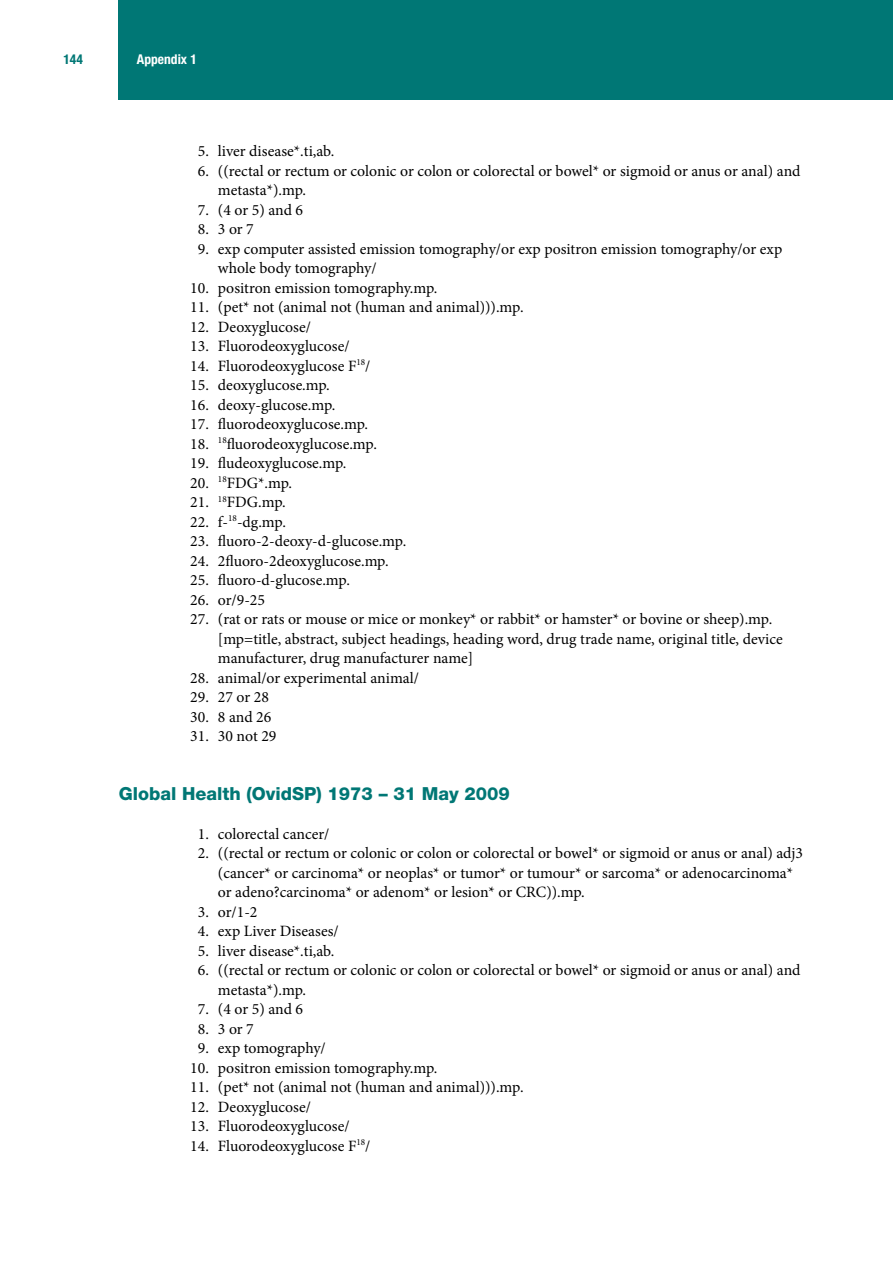
<style>
.page{position:relative;width:893px;height:1263px;background:#fff}
.page>*{position:absolute;margin:0;border:0;box-sizing:border-box;transform-origin:0 0}
.t1{font:800 18px "Helvetica Neue LT Pro";color:#007775}
.t2{font:15.75px/19.5px "Minion Pro";color:#000}
.t3{font:700 condensed 13.5px "Helvetica Neue LT Pro";color:#fff}
.t4{font:700 condensed 13.5px "Helvetica Neue LT Pro";color:#007775}
</style>
<div class="page">
<div style="left:119px;top:0;width:774px;height:99px;background:#007775"></div>
<p class="t4" style="left:63px;top:51px;width:21px">144</p>
<p class="t3" style="left:137px;top:51px;width:61px">Appendix 1</p>
<p class="t2" style="left:198px;top:141px;width:138px">5. liver disease*.ti,ab.</p>
<p class="t2" style="left:218px;top:161px;width:584px;text-indent:-20px">6. ((rectal or rectum or colonic or colon or colorectal or bowel* or sigmoid or anus or anal) and metasta*).mp.</p>
<p class="t2" style="left:198px;top:200px;width:107px">7. (4 or 5) and 6</p>
<p class="t2" style="left:198px;top:219px;width:58px">8. 3 or 7</p>
<p class="t2" style="left:218px;top:239px;width:566px;text-indent:-20px">9. exp computer assisted emission tomography/or exp positron emission tomography/or exp whole body tomography/</p>
<p class="t2" style="left:190px;top:278px;width:249px">10. positron emission tomography.mp.</p>
<p class="t2" style="left:190px;top:297px;width:335px">11. (pet* not (animal not (human and animal))).mp.</p>
<p class="t2" style="left:190px;top:317px;width:122px">12. Deoxyglucose/</p>
<p class="t2" style="left:190px;top:336px;width:161px">13. Fluorodeoxyglucose/</p>
<p class="t2" style="left:190px;top:356px;width:182px">14. Fluorodeoxyglucose F<sup>18</sup>/</p>
<p class="t2" style="left:190px;top:375px;width:141px">15. deoxyglucose.mp.</p>
<p class="t2" style="left:190px;top:395px;width:147px">16. deoxy-glucose.mp.</p>
<p class="t2" style="left:190px;top:414px;width:179px">17. fluorodeoxyglucose.mp.</p>
<p class="t2" style="left:190px;top:434px;width:188px">18. <sup>18</sup>fluorodeoxyglucose.mp.</p>
<p class="t2" style="left:190px;top:453px;width:158px">19. fludeoxyglucose.mp.</p>
<p class="t2" style="left:190px;top:473px;width:103px">20. <sup>18</sup>FDG*.mp.</p>
<p class="t2" style="left:190px;top:492px;width:97px">21. <sup>18</sup>FDG.mp.</p>
<p class="t2" style="left:190px;top:512px;width:97px">22. f-<sup>18</sup>-dg.mp.</p>
<p class="t2" style="left:190px;top:531px;width:218px">23. fluoro-2-deoxy-d-glucose.mp.</p>
<p class="t2" style="left:190px;top:551px;width:200px">24. 2fluoro-2deoxyglucose.mp.</p>
<p class="t2" style="left:190px;top:570px;width:161px">25. fluoro-d-glucose.mp.</p>
<p class="t2" style="left:190px;top:590px;width:76px">26. or/9-25</p>
<p class="t2" style="left:218px;top:609px;width:566px;text-indent:-28px">27. (rat or rats or mouse or mice or monkey* or rabbit* or hamster* or bovine or sheep).mp. [mp=title, abstract, subject headings, heading word, drug trade name, original title, device manufacturer, drug manufacturer name]</p>
<p class="t2" style="left:190px;top:668px;width:230px">28. animal/or experimental animal/</p>
<p class="t2" style="left:190px;top:687px;width:80px">29. 27 or 28</p>
<p class="t2" style="left:190px;top:707px;width:83px">30. 8 and 26</p>
<p class="t2" style="left:190px;top:726px;width:88px">31. 30 not 29</p>
<p class="t1" style="left:119px;top:782px;width:392px">Global Health (OvidSP) 1973 – 31 May 2009</p>
<p class="t2" style="left:198px;top:824px;width:133px">1. colorectal cancer/</p>
<p class="t2" style="left:218px;top:843px;width:587px;text-indent:-20px">2. ((rectal or rectum or colonic or colon or colorectal or bowel* or sigmoid or anus or anal) adj3 (cancer* or carcinoma* or neoplas* or tumor* or tumour* or sarcoma* or adenocarcinoma* or adeno?carcinoma* or adenom* or lesion* or CRC)).mp.</p>
<p class="t2" style="left:198px;top:902px;width:61px">3. or/1-2</p>
<p class="t2" style="left:198px;top:921px;width:142px">4. exp Liver Diseases/</p>
<p class="t2" style="left:198px;top:941px;width:138px">5. liver disease*.ti,ab.</p>
<p class="t2" style="left:218px;top:960px;width:584px;text-indent:-20px">6. ((rectal or rectum or colonic or colon or colorectal or bowel* or sigmoid or anus or anal) and metasta*).mp.</p>
<p class="t2" style="left:198px;top:999px;width:107px">7. (4 or 5) and 6</p>
<p class="t2" style="left:198px;top:1019px;width:58px">8. 3 or 7</p>
<p class="t2" style="left:198px;top:1038px;width:130px">9. exp tomography/</p>
<p class="t2" style="left:190px;top:1058px;width:249px">10. positron emission tomography.mp.</p>
<p class="t2" style="left:190px;top:1077px;width:335px">11. (pet* not (animal not (human and animal))).mp.</p>
<p class="t2" style="left:190px;top:1097px;width:122px">12. Deoxyglucose/</p>
<p class="t2" style="left:190px;top:1116px;width:161px">13. Fluorodeoxyglucose/</p>
<p class="t2" style="left:190px;top:1136px;width:182px">14. Fluorodeoxyglucose F<sup>18</sup>/</p>
</div>
